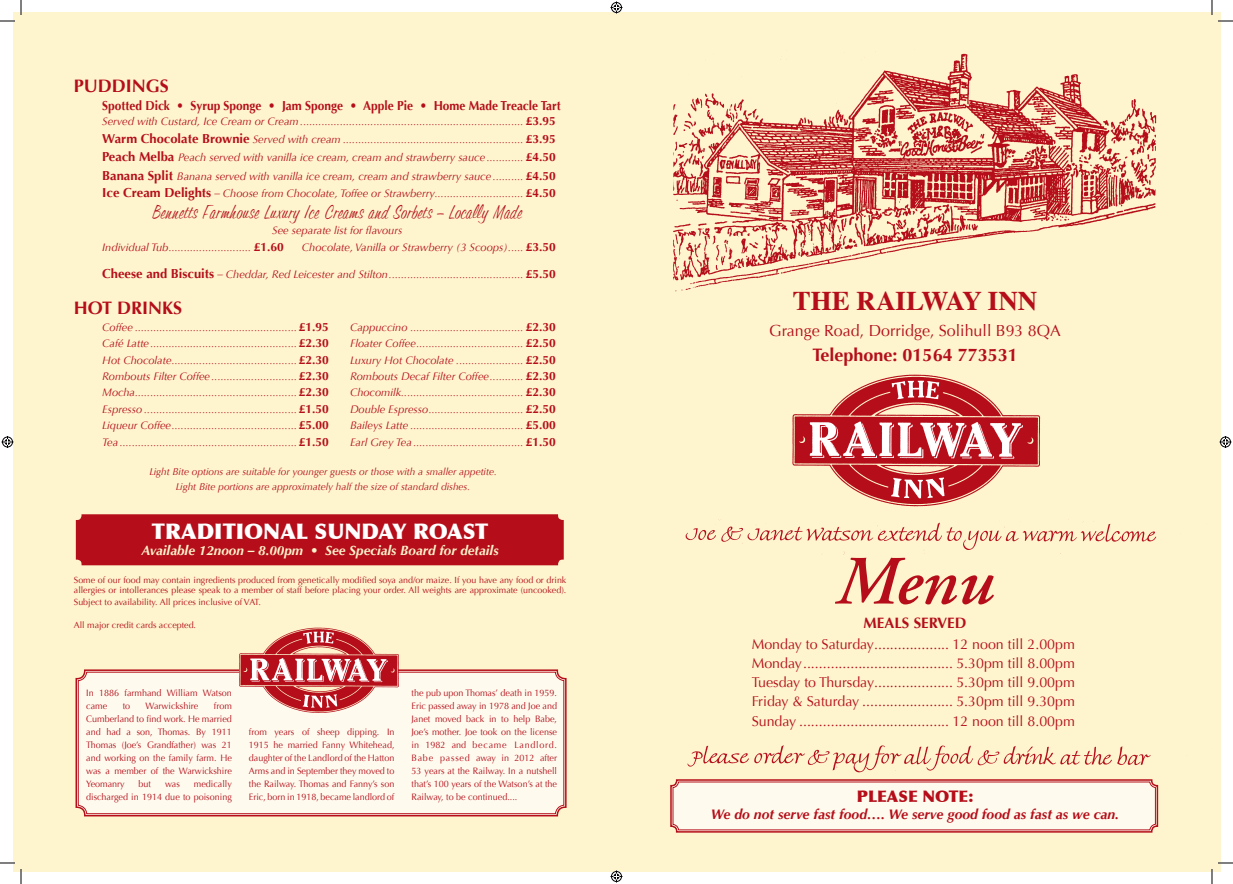
<style>
.page{position:relative;width:1233px;height:884px;background:#fff}
.page>*{position:absolute;margin:0;border:0;box-sizing:border-box;transform-origin:0 0}
.t1{font:italic 600 69px "Adobe Garamond Pro";color:#b50e1a}
.t2{font:700 27px "Times";color:#b50e1a}
.t3{font:900 21.5px "Optima";color:#fff}
.Menu_Dishes_Descript{font:italic 20px "Cg Trophy";color:#b50e1a}
.HEADERS{font:700 18px "Optima";color:#b50e1a}
.t4{font:16px "Optima";color:#b50e1a}
.t5{font:900 16px "Optima";color:#b50e1a}
.t6{font:700 15px "Optima";color:#b50e1a}
.t7{font:14.2px "Optima";color:#b50e1a}
.t8{font:italic 700 14px "Optima";color:#b50e1a}
.t9{font:italic 700 13.5px "Optima";color:#fef4cd}
.Menu_Dishes_Headers{font:700 13px "Optima";color:#b50e1a;scale:.92 1}
.Menu_Dishes_Descript-2{font:italic 11px "Optima";color:#b50e1a}
.t10{font:italic 10px "Optima";color:#b50e1a}
.t11{font:9.3px/13px "Optima";color:#b50e1a;text-align:justify}
.t12{font:8.9px/10.7px "Optima";color:#b50e1a}
.s1{font-weight:700;font-style:normal;font-size:12px}
.s2{font-weight:700;font-style:normal;font-size:13px}
</style>
<div class="page">
<div style="left:12px;top:12px;width:1208px;height:859px;background:#fef4cd"></div>
<img style="left:673px;top:53px;width:484px;height:239px">
<img style="left:685px;top:519px;width:472px;height:35px">
<img style="left:687px;top:745px;width:464px;height:28px">
<div style="left:77px;top:516px;width:485px;height:48px;background:#b50e1a;border-radius:6px"></div>
<div style="left:76px;top:514px;width:488px;height:51px;border:3px solid #b50e1a;border-radius:6px"></div>
<svg style="left:670px;top:779px;width:488px;height:54px;background:#f7e6db"></svg>
<div style="left:673px;top:782px;width:482px;height:48px;border:1px solid #b50e1a;border-radius:6px"></div>
<div style="left:75px;top:669px;width:492px;height:148px;background:#fefbee"></div>
<div style="left:78px;top:672px;width:486px;height:142px;border:1px solid #b50e1a;border-radius:8px"></div>
<img style="left:792px;top:374px;width:249px;height:133px">
<img style="left:234px;top:627px;width:170px;height:89px">
<svg style="left:1218px;top:20px;width:15px;height:2px"></svg>
<svg style="left:1218px;top:862px;width:15px;height:2px"></svg>
<svg style="left:0;top:0;width:22px;height:22px"></svg>
<svg style="left:0;top:862px;width:22px;height:22px"></svg>
<svg style="left:1211px;top:0;width:1px;height:15px"></svg>
<svg style="left:1211px;top:869px;width:1px;height:15px"></svg>
<svg style="left:610px;top:2px;width:12px;height:12px"></svg>
<svg style="left:610px;top:870px;width:12px;height:12px"></svg>
<svg style="left:2px;top:436px;width:12px;height:12px"></svg>
<svg style="left:1219px;top:436px;width:12px;height:12px"></svg>
<p class="HEADERS" style="left:74px;top:75px;width:97px">PUDDINGS</p>
<p class="Menu_Dishes_Headers" style="left:102px;top:98px;width:500px">Spotted Dick • Syrup Sponge • Jam Sponge • Apple Pie • Home Made Treacle Tart</p>
<p class="Menu_Dishes_Descript-2" style="left:102px;top:115px;width:455px">Served with Custard, Ice Cream or Cream......................................................................... <span class="s1">£3.95</span></p>
<p class="Menu_Dishes_Descript-2" style="left:102px;top:133px;width:455px"><span class="s2">Warm Chocolate Brownie</span> Served with cream ........................................................... <span class="s1">£3.95</span></p>
<p class="Menu_Dishes_Descript-2" style="left:102px;top:151px;width:455px"><span class="s2">Peach Melba</span> Peach served with vanilla ice cream, cream and strawberry sauce ............ <span class="s1">£4.50</span></p>
<p class="Menu_Dishes_Descript-2" style="left:102px;top:169px;width:455px"><span class="s2">Banana Split</span> Banana served with vanilla ice cream, cream and strawberry sauce .......... <span class="s1">£4.50</span></p>
<p class="Menu_Dishes_Descript-2" style="left:102px;top:186px;width:455px"><span class="s2">Ice Cream Delights</span> – Choose from Chocolate, Toffee or Strawberry............................. <span class="s1">£4.50</span></p>
<p class="Menu_Dishes_Descript" style="left:152px;top:201px;width:371px">Bennetts Farmhouse Luxury Ice Creams and Sorbets – Locally Made</p>
<p class="Menu_Dishes_Descript-2" style="left:272px;top:224px;width:132px">See separate list for flavours</p>
<p class="Menu_Dishes_Descript-2" style="left:102px;top:241px;width:183px">Individual Tub........................... <span class="s1">£1.60</span></p>
<p class="Menu_Dishes_Descript-2" style="left:302px;top:241px;width:255px">Chocolate, Vanilla or Strawberry (3 Scoops)..... <span class="s1">£3.50</span></p>
<p class="Menu_Dishes_Descript-2" style="left:102px;top:268px;width:455px"><span class="s2">Cheese and Biscuits</span> – Cheddar, Red Leicester and Stilton............................................ <span class="s1">£5.50</span></p>
<p class="HEADERS" style="left:74px;top:297px;width:110px">HOT DRINKS</p>
<p class="Menu_Dishes_Descript-2" style="left:102px;top:321px;width:228px">Coffee ..................................................... <span class="s1">£1.95</span></p>
<p class="Menu_Dishes_Descript-2" style="left:350px;top:321px;width:207px">Cappuccino ..................................... <span class="s1">£2.30</span></p>
<p class="Menu_Dishes_Descript-2" style="left:102px;top:337px;width:228px">Café Latte................................................ <span class="s1">£2.30</span></p>
<p class="Menu_Dishes_Descript-2" style="left:350px;top:337px;width:207px">Floater Coffee................................... <span class="s1">£2.50</span></p>
<p class="Menu_Dishes_Descript-2" style="left:102px;top:353px;width:228px">Hot Chocolate......................................... <span class="s1">£2.30</span></p>
<p class="Menu_Dishes_Descript-2" style="left:350px;top:353px;width:207px">Luxury Hot Chocolate ...................... <span class="s1">£2.50</span></p>
<p class="Menu_Dishes_Descript-2" style="left:102px;top:370px;width:228px">Rombouts Filter Coffee ............................ <span class="s1">£2.30</span></p>
<p class="Menu_Dishes_Descript-2" style="left:350px;top:370px;width:207px">Rombouts Decaf Filter Coffee........... <span class="s1">£2.30</span></p>
<p class="Menu_Dishes_Descript-2" style="left:102px;top:386px;width:228px">Mocha..................................................... <span class="s1">£2.30</span></p>
<p class="Menu_Dishes_Descript-2" style="left:350px;top:386px;width:207px">Chocomilk........................................ <span class="s1">£2.30</span></p>
<p class="Menu_Dishes_Descript-2" style="left:102px;top:403px;width:228px">Espresso .................................................. <span class="s1">£1.50</span></p>
<p class="Menu_Dishes_Descript-2" style="left:350px;top:403px;width:207px">Double Espresso............................... <span class="s1">£2.50</span></p>
<p class="Menu_Dishes_Descript-2" style="left:102px;top:419px;width:228px">Liqueur Coffee......................................... <span class="s1">£5.00</span></p>
<p class="Menu_Dishes_Descript-2" style="left:350px;top:419px;width:207px">Baileys Latte ..................................... <span class="s1">£5.00</span></p>
<p class="Menu_Dishes_Descript-2" style="left:102px;top:435px;width:228px">Tea .......................................................... <span class="s1">£1.50</span></p>
<p class="Menu_Dishes_Descript-2" style="left:350px;top:435px;width:207px">Earl Grey Tea .................................... <span class="s1">£1.50</span></p>
<p class="t10" style="left:149px;top:465px;width:349px">Light Bite options are suitable for younger guests or those with a smaller appetite.</p>
<p class="t10" style="left:176px;top:480px;width:296px">Light Bite portions are approximately half the size of standard dishes.</p>
<p class="t3" style="left:152px;top:518px;width:338px">TRADITIONAL SUNDAY ROAST</p>
<p class="t9" style="left:142px;top:543px;width:358px">Available 12noon – 8.00pm • See Specials Board for details</p>
<p class="t12" style="left:74px;top:574px;width:494px">Some of our food may contain ingredients produced from genetically modified soya and/or maize. If you have any food or drink allergies or intollerances please speak to a member of staff before placing your order. All weights are approximate (uncooked).</p>
<p class="t12" style="left:74px;top:597px;width:189px">Subject to availability. All prices inclusive of VAT.</p>
<p class="t12" style="left:74px;top:619px;width:124px">All major credit cards accepted.</p>
<p class="t11" style="left:86px;top:687px;width:147px">In 1886 farmhand William Watson came</p>
<p class="t11" style="left:86px;top:700px;width:147px;text-indent:128px">from Cumberland to find work. He married and had a son, Thomas. By 1911<br>Thomas (Joe’s Grandfather) was 21 and working on the family farm. He was a member of the Warwickshire Yeomanry</p>
<p class="t11" style="left:123px;top:700px;width:9px">to</p>
<p class="t11" style="left:145px;top:700px;width:55px">Warwickshire</p>
<p class="t11" style="left:86px;top:778px;width:147px;text-align:right">medically<br>discharged in 1914 due to poisoning</p>
<p class="t11" style="left:139px;top:778px;width:14px">but</p>
<p class="t11" style="left:165px;top:778px;width:16px">was</p>
<p class="t11" style="left:249px;top:725px;width:147px">from years of sheep dipping. In 1915 he married Fanny Whitehead, daughter of the Landlord of the Hatton Arms and in September they moved to the Railway. Thomas and Fanny’s son Eric, born in 1918, became landlord of</p>
<p class="t11" style="left:411px;top:687px;width:147px">the pub upon Thomas’ death in 1959.<br>Eric passed away in 1978 and Joe and Janet moved back in to help Babe, Joe’s mother. Joe took on the license in 1982 and became Landlord.<br>Babe passed away in 2012 after 53 years at the Railway. In a nutshell that’s 100 years of the Watson’s at the Railway, to be continued....</p>
<p class="t2" style="left:792px;top:275px;width:246px">THE RAILWAY INN</p>
<p class="t4" style="left:769px;top:321px;width:293px">Grange Road, Dorridge, Solihull B93 8QA</p>
<p class="HEADERS" style="left:812px;top:344px;width:207px">Telephone: 01564 773531</p>
<p class="t1" style="left:836px;top:542px;width:158px">Menu</p>
<p class="t6" style="left:863px;top:614px;width:104px">MEALS SERVED</p>
<p class="t7" style="left:751px;top:636px;width:325px">Monday to Saturday................... 12 noon till 2.00pm</p>
<p class="t7" style="left:751px;top:655px;width:325px">Monday...................................... 5.30pm till 8.00pm</p>
<p class="t7" style="left:751px;top:674px;width:325px">Tuesday to Thursday.................... 5.30pm till 9.00pm</p>
<p class="t7" style="left:751px;top:693px;width:325px">Friday &amp; Saturday ....................... 5.30pm till 9.30pm</p>
<p class="t7" style="left:751px;top:713px;width:325px">Sunday ...................................... 12 noon till 8.00pm</p>
<p class="t5" style="left:856px;top:787px;width:118px">PLEASE NOTE:</p>
<p class="t8" style="left:711px;top:806px;width:410px">We do not serve fast food…. We serve good food as fast as we can.</p>
</div>
